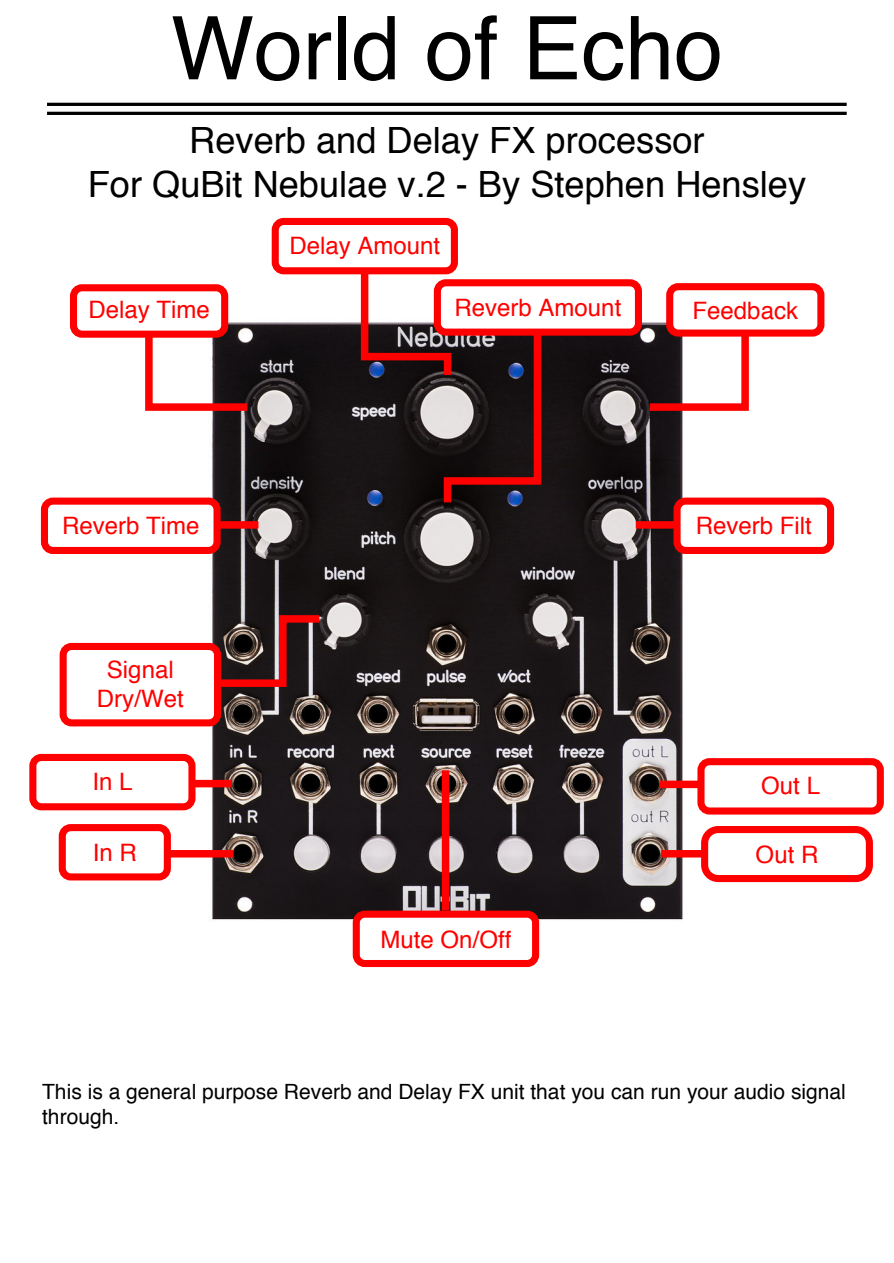
<style>
.page{position:relative;width:894px;height:1263px;background:#fff}
.page>*{position:absolute;margin:0;border:0;box-sizing:border-box;transform-origin:0 0}
.t1{font:87.75px "Helvetica";color:#000}
.t2{font:36.15px/43.5px "Helvetica";color:#000;text-align:center}
.t3{font:24px/28.8px "Helvetica";color:#f00;text-align:center}
.t4{font:21px/25.2px "Helvetica";color:#000}
</style>
<div class="page">
<img style="left:204px;top:313px;width:485px;height:614px">
<div style="left:661px;top:850px;width:63px;height:7px;background:#f00"></div>
<div style="left:659px;top:780px;width:63px;height:8px;background:#f00"></div>
<div style="left:441px;top:770px;width:8px;height:140px;background:#f00"></div>
<div style="left:158px;top:850px;width:75px;height:7px;background:#f00"></div>
<div style="left:170px;top:780px;width:62px;height:7px;background:#f00"></div>
<div style="left:635px;top:521px;width:79px;height:7px;background:#f00"></div>
<svg style="left:642px;top:324px;width:110px;height:90px"></svg>
<svg style="left:357px;top:274px;width:187px;height:236px;background:#543b3e"></svg>
<svg style="left:193px;top:611px;width:133px;height:79px;background:#603a3a"></svg>
<div style="left:193px;top:521px;width:65px;height:7px;background:#f00"></div>
<svg style="left:145px;top:325px;width:109px;height:89px"></svg>
<div style="left:704px;top:829px;width:165px;height:49px;background:#fff;border-radius:14px"></div>
<div style="left:700px;top:826px;width:172px;height:56px;border:7px solid #f00;border-radius:14px"></div>
<div style="left:700px;top:761px;width:179px;height:50px;background:#fff;border-radius:8px"></div>
<div style="left:697px;top:758px;width:186px;height:56px;border:7px solid #f00;border-radius:8px"></div>
<div style="left:356px;top:914px;width:179px;height:49px;background:#fff;border-radius:8px"></div>
<div style="left:352px;top:910px;width:187px;height:57px;border:7px solid #f00;border-radius:8px"></div>
<div style="left:62px;top:827px;width:105px;height:50px;background:#fff;border-radius:8px"></div>
<div style="left:59px;top:824px;width:112px;height:56px;border:7px solid #f00;border-radius:8px"></div>
<div style="left:33px;top:757px;width:159px;height:49px;background:#fff;border-radius:8px"></div>
<div style="left:29px;top:754px;width:166px;height:56px;border:7px solid #f00;border-radius:8px"></div>
<div style="left:676px;top:501px;width:154px;height:49px;background:#fff;border-radius:8px"></div>
<div style="left:673px;top:497px;width:160px;height:57px;border:7px solid #f00;border-radius:8px"></div>
<div style="left:669px;top:287px;width:151px;height:46px;background:#fff;border-radius:8px"></div>
<div style="left:666px;top:283px;width:158px;height:53px;border:7px solid #f00;border-radius:8px"></div>
<div style="left:437px;top:283px;width:201px;height:49px;background:#fff;border-radius:8px"></div>
<div style="left:433px;top:279px;width:208px;height:57px;border:7px solid #f00;border-radius:8px"></div>
<div style="left:271px;top:218px;width:187px;height:56px;border:7px solid #f00;border-radius:8px"></div>
<div style="left:63px;top:646px;width:154px;height:77px;background:#fff;border-radius:8px"></div>
<div style="left:60px;top:643px;width:161px;height:83px;border:7px solid #f00;border-radius:8px"></div>
<div style="left:44px;top:501px;width:173px;height:49px;background:#fff;border-radius:8px"></div>
<div style="left:41px;top:497px;width:179px;height:57px;border:7px solid #f00;border-radius:8px"></div>
<div style="left:73px;top:288px;width:151px;height:46px;background:#fff;border-radius:8px"></div>
<div style="left:70px;top:284px;width:158px;height:54px;border:7px solid #f00;border-radius:8px"></div>
<hr style="left:47px;top:112px;width:799px;height:3px;background:#000">
<hr style="left:47px;top:103px;width:799px;height:3px;background:#000">
<h1 class="t1" style="left:171px;top:-19px;width:553px">World of Echo</h1>
<h2 class="t2" style="left:88px;top:120px;width:719px">Reverb and Delay FX processor<br>For QuBit Nebulae v.2 - By Stephen Hensley</h2>
<p class="t3" style="left:289px;top:232px;width:152px">Delay Amount</p>
<p class="t3" style="left:88px;top:296px;width:123px">Delay Time</p>
<p class="t3" style="left:454px;top:294px;width:168px">Reverb Amount</p>
<p class="t3" style="left:692px;top:297px;width:107px">Feedback</p>
<p class="t3" style="left:62px;top:512px;width:139px">Reverb Time</p>
<p class="t3" style="left:695px;top:512px;width:118px">Reverb Filt</p>
<p class="t3" style="left:97px;top:656px;width:88px">Signal<br>Dry/Wet</p>
<p class="t3" style="left:92px;top:768px;width:42px">In L</p>
<p class="t3" style="left:761px;top:771px;width:60px">Out L</p>
<p class="t3" style="left:93px;top:839px;width:46px">In R</p>
<p class="t3" style="left:755px;top:841px;width:64px">Out R</p>
<p class="t3" style="left:380px;top:925px;width:132px">Mute On/Off</p>
<p class="t4" style="left:42px;top:1079px;width:805px">This is a general purpose Reverb and Delay FX unit that you can run your audio signal through.</p>
</div>
